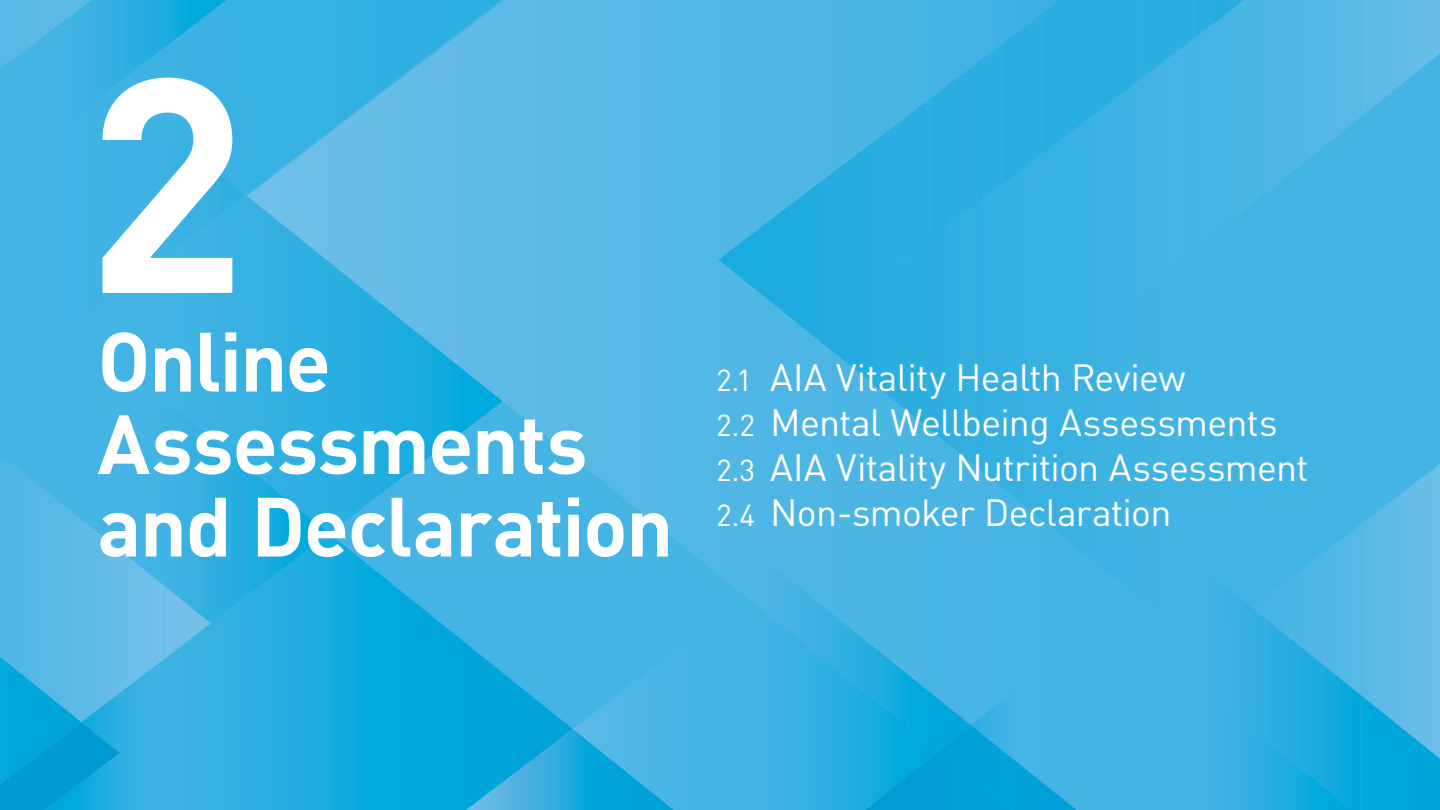
<style>
.page{position:relative;width:1440px;height:810px;background:#43b4e4}
.page>*{position:absolute;margin:0;border:0;box-sizing:border-box;transform-origin:0 0}
.t1{font:700 300px "DINOT";color:#fff}
.t2{font:700 82.5px/82.5px "DINOT";letter-spacing:-.02em;color:#fff}
.t3{font:37.5px/45px "DINOT";letter-spacing:-.015em;color:#fff}
.s1{font-size:30px}
</style>
<div class="page">
<img style="left:1361px;top:464px;width:79px;height:231px">
<img style="left:1361px;top:695px;width:79px;height:115px">
<div style="left:501px;top:0;width:276px;height:391px;background:#56b8e5"></div>
<img style="left:777px;top:0;width:4px;height:156px">
<img style="left:777px;top:156px;width:4px;height:44px">
<img style="left:777px;top:323px;width:4px;height:233px">
<div style="left:573px;top:391px;width:205px;height:27px;background:#53b8e5"></div>
<div style="left:573px;top:418px;width:205px;height:26px;background:#53b8e5"></div>
<div style="left:573px;top:444px;width:205px;height:26px;background:#53b8e5"></div>
<img style="left:588px;top:470px;width:190px;height:26px">
<img style="left:621px;top:496px;width:157px;height:26px">
<img style="left:653px;top:522px;width:125px;height:26px">
<img style="left:686px;top:548px;width:92px;height:26px">
<img style="left:718px;top:574px;width:42px;height:26px">
<img style="left:1317px;top:525px;width:44px;height:82px">
<img style="left:1236px;top:567px;width:117px;height:40px">
<img style="left:1236px;top:607px;width:125px;height:203px">
<img style="left:744px;top:200px;width:53px;height:103px">
<img style="left:718px;top:239px;width:27px;height:42px">
<img style="left:771px;top:302px;width:26px;height:21px">
<img style="left:2px;top:457px;width:147px;height:214px">
<svg style="left:199px;top:389px;width:374px;height:421px"></svg>
<img style="left:149px;top:574px;width:62px;height:97px">
<img style="left:760px;top:556px;width:316px;height:254px">
<svg style="left:756px;top:600px;width:183px;height:210px"></svg>
<img style="left:149px;top:662px;width:11px;height:9px">
<svg style="left:81px;top:671px;width:67px;height:139px"></svg>
<img style="left:0;top:657px;width:81px;height:65px">
<img style="left:0;top:722px;width:120px;height:88px">
<img style="left:971px;top:691px;width:43px;height:34px">
<img style="left:866px;top:751px;width:73px;height:59px">
<img style="left:939px;top:725px;width:75px;height:85px">
<img style="left:573px;top:597px;width:173px;height:132px">
<img style="left:746px;top:589px;width:10px;height:15px">
<img style="left:466px;top:729px;width:207px;height:81px">
<svg style="left:199px;top:195px;width:303px;height:338px"></svg>
<img style="left:164px;top:401px;width:165px;height:222px">
<img style="left:164px;top:586px;width:47px;height:70px">
<svg style="left:199px;top:0;width:302px;height:347px"></svg>
<div style="left:182px;top:130px;width:63px;height:126px;background:#39b2e3"></div>
<img style="left:98px;top:0;width:128px;height:123px">
<img style="left:0;top:0;width:36px;height:69px">
<img style="left:36px;top:0;width:29px;height:42px">
<img style="left:65px;top:0;width:26px;height:20px">
<img style="left:1361px;top:0;width:79px;height:116px">
<img style="left:1278px;top:0;width:83px;height:182px">
<img style="left:1189px;top:0;width:55px;height:42px">
<h1 class="t1" style="left:85px;top:-12px;width:164px">2</h1>
<h2 class="t2" style="left:98px;top:318px;width:577px">Online<br>Assessments and Declaration</h2>
<p class="t3" style="left:716px;top:354px;width:594px"><span class="s1">2.1</span> AIA Vitality Health Review<br><span class="s1">2.2</span> Mental Wellbeing Assessments <span class="s1">2.3</span> AIA Vitality Nutrition Assessment <span class="s1">2.4</span> Non-smoker Declaration</p>
</div>
